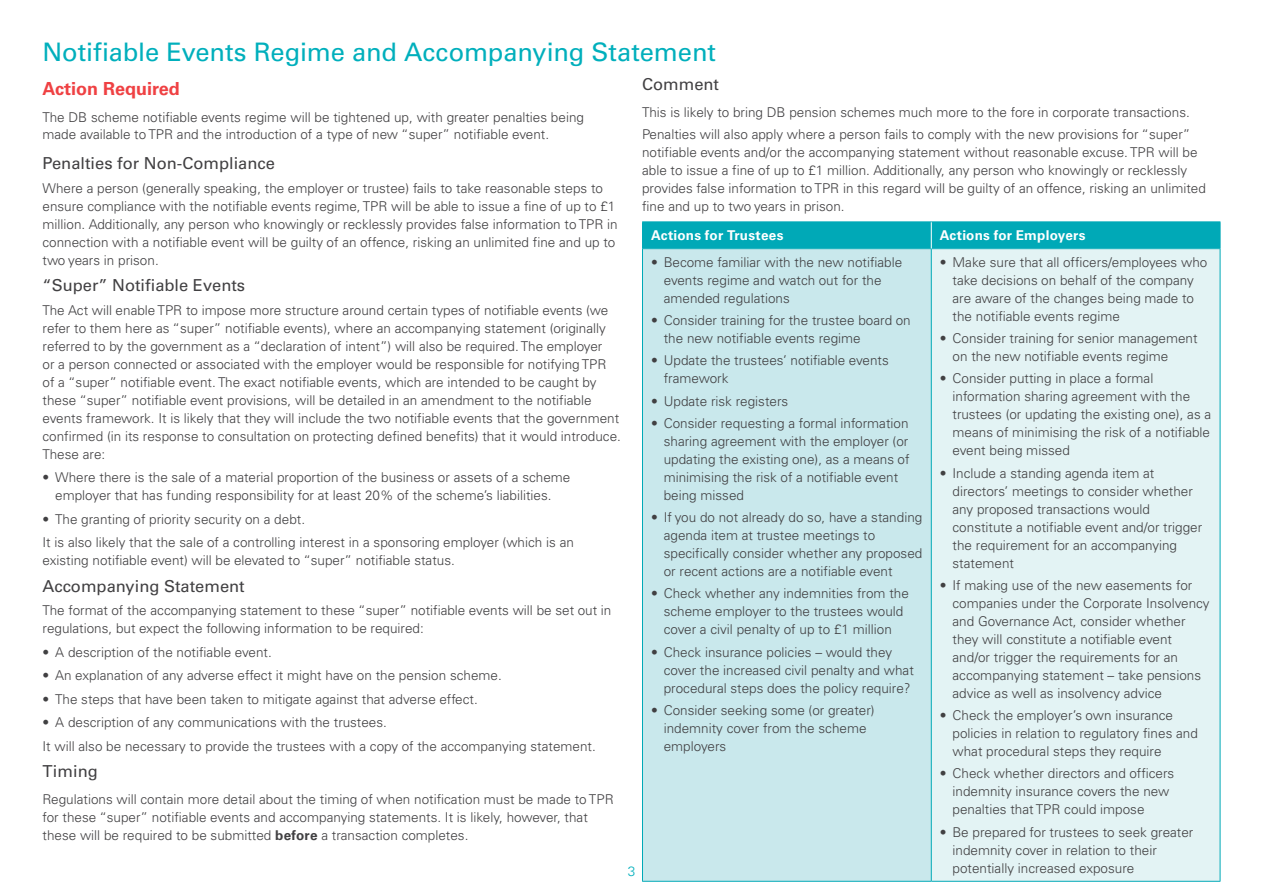
<style>
.page{position:relative;width:1263px;height:893px;background:#fff}
.page>*{position:absolute;margin:0;border:0;box-sizing:border-box;transform-origin:0 0}
.t1{font:25.5px "Univers LTCYR 55 Roman";letter-spacing:-.005em;color:#00afbc}
.t2{font:700 18px "Univers LTCYR 65";color:#ef4143}
.t3{font:16.5px "Univers LTCYR 55 Roman";color:#414042}
.t4{font:300 13.5px/18px "Univers LTCYR 45";color:#414042}
.t5{font:700 13.5px "Univers LTCYR 65";letter-spacing:.015em;color:#fff}
.t6{font:300 13.5px "Univers LTCYR 45";color:#00afbc}
.s1{font-family:"Univers LTCYR 65";font-weight:700}
</style>
<div class="page">
<div style="left:642px;top:249px;width:289px;height:632px;background:#c9e8ec"></div>
<div style="left:931px;top:249px;width:289px;height:632px;background:#e3f3f4"></div>
<hr style="left:642px;top:249px;width:1px;height:632px;background:#00a9b7">
<hr style="left:931px;top:249px;width:1px;height:632px;background:#00a9b7">
<hr style="left:1220px;top:249px;width:1px;height:632px;background:#00a9b7">
<hr style="left:642px;top:881px;width:289px;height:1px;background:#00a9b7">
<hr style="left:931px;top:881px;width:289px;height:1px;background:#00a9b7">
<hr style="left:642px;top:221px;width:289px;height:1px;background:#00a9b7">
<hr style="left:931px;top:221px;width:289px;height:1px;background:#00a9b7">
<div style="left:642px;top:222px;width:579px;height:27px;background:#00a9b7"></div>
<h1 class="t1" style="left:43px;top:34px;width:675px">Notifiable Events Regime and Accompanying Statement</h1>
<h2 class="t2" style="left:43px;top:76px;width:139px">Action Required</h2>
<p class="t4" style="left:43px;top:107px;width:543px">The DB scheme notifiable events regime will be tightened up, with greater penalties being made available to TPR and the introduction of a type of new “super” notifiable event.</p>
<p class="t3" style="left:43px;top:152px;width:234px">Penalties for Non-Compliance</p>
<p class="t4" style="left:43px;top:178px;width:577px">Where a person (generally speaking, the employer or trustee) fails to take reasonable steps to ensure compliance with the notifiable events regime, TPR will be able to issue a fine of up to £1 million. Additionally, any person who knowingly or recklessly provides false information to TPR in connection with a notifiable event will be guilty of an offence, risking an unlimited fine and up to two years in prison.</p>
<p class="t3" style="left:43px;top:274px;width:204px">“Super” Notifiable Events</p>
<p class="t4" style="left:43px;top:300px;width:580px">The Act will enable TPR to impose more structure around certain types of notifiable events (we refer to them here as “super” notifiable events), where an accompanying statement (originally referred to by the government as a “declaration of intent”) will also be required. The employer<br>or a person connected or associated with the employer would be responsible for notifying TPR of a “super” notifiable event. The exact notifiable events, which are intended to be caught by these “super” notifiable event provisions, will be detailed in an amendment to the notifiable events framework. It is likely that they will include the two notifiable events that the government confirmed (in its response to consultation on protecting defined benefits) that it would introduce.<br>These are:</p>
<p class="t4" style="left:43px;top:468px;width:529px;text-align:center">• Where there is the sale of a material proportion of the business or assets of a scheme employer that has funding responsibility for at least 20% of the scheme’s liabilities.</p>
<p class="t4" style="left:43px;top:507px;width:533px;line-height:23.5px">• The granting of priority security on a debt.<br>It is also likely that the sale of a controlling interest in a sponsoring employer (which is an</p>
<p class="t4" style="left:43px;top:551px;width:414px">existing notifiable event) will be elevated to “super” notifiable status.</p>
<p class="t3" style="left:43px;top:574px;width:204px">Accompanying Statement</p>
<p class="t4" style="left:43px;top:601px;width:570px">The format of the accompanying statement to these “super” notifiable events will be set out in regulations, but expect the following information to be required:</p>
<p class="t4" style="left:43px;top:643px;width:231px">• A description of the notifiable event.</p>
<p class="t4" style="left:43px;top:666px;width:461px">• An explanation of any adverse effect it might have on the pension scheme.</p>
<p class="t4" style="left:43px;top:690px;width:437px">• The steps that have been taken to mitigate against that adverse effect.</p>
<p class="t4" style="left:43px;top:710px;width:555px;line-height:23.5px">• A description of any communications with the trustees.<br>It will also be necessary to provide the trustees with a copy of the accompanying statement.</p>
<p class="t3" style="left:43px;top:760px;width:57px">Timing</p>
<p class="t4" style="left:43px;top:790px;width:573px">Regulations will contain more detail about the timing of when notification must be made to TPR for these “super” notifiable events and accompanying statements. It is likely, however, that these will be required to be submitted <span class="s1">before</span> a transaction completes.</p>
<p class="t3" style="left:642px;top:73px;width:78px">Comment</p>
<p class="t4" style="left:642px;top:101px;width:550px;line-height:22.2px">This is likely to bring DB pension schemes much more to the fore in corporate transactions.<br>Penalties will also apply where a person fails to comply with the new provisions for “super”</p>
<p class="t4" style="left:642px;top:143px;width:565px">notifiable events and/or the accompanying statement without reasonable excuse. TPR will be able to issue a fine of up to £1 million. Additionally, any person who knowingly or recklessly provides false information to TPR in this regard will be guilty of an offence, risking an unlimited fine and up to two years in prison.</p>
<p class="t5" style="left:651px;top:226px;width:134px">Actions for Trustees</p>
<p class="t5" style="left:940px;top:226px;width:147px">Actions for Employers</p>
<p class="t4" style="left:664px;top:253px;width:240px;text-indent:-13px">• Become familiar with the new notifiable events regime and watch out for the amended regulations</p>
<p class="t4" style="left:664px;top:311px;width:248px;text-indent:-13px">• Consider training for the trustee board on the new notifiable events regime</p>
<p class="t4" style="left:664px;top:351px;width:227px;text-indent:-13px">• Update the trustees’ notifiable events framework</p>
<p class="t4" style="left:651px;top:392px;width:139px">• Update risk registers</p>
<p class="t4" style="left:664px;top:414px;width:247px;text-indent:-13px">• Consider requesting a formal information sharing agreement with the employer (or updating the existing one), as a means of minimising the risk of a notifiable event being missed</p>
<p class="t4" style="left:664px;top:508px;width:260px;text-indent:-13px">• If you do not already do so, have a standing agenda item at trustee meetings to specifically consider whether any proposed or recent actions are a notifiable event</p>
<p class="t4" style="left:651px;top:584px;width:259px;text-align:center">• Check whether any indemnities from the scheme employer to the trustees would cover a civil penalty of up to £1 million</p>
<p class="t4" style="left:664px;top:642px;width:252px;text-indent:-13px">• Check insurance policies – would they cover the increased civil penalty and what procedural steps does the policy require?</p>
<p class="t4" style="left:664px;top:701px;width:212px;text-indent:-13px">• Consider seeking some (or greater) indemnity cover from the scheme employers</p>
<p class="t4" style="left:952px;top:253px;width:256px;text-indent:-13px">• Make sure that all officers/employees who take decisions on behalf of the company are aware of the changes being made to the notifiable events regime</p>
<p class="t4" style="left:952px;top:329px;width:247px;text-indent:-13px">• Consider training for senior management on the new notifiable events regime</p>
<p class="t4" style="left:952px;top:369px;width:260px;text-indent:-13px">• Consider putting in place a formal information sharing agreement with the trustees (or updating the existing one), as a means of minimising the risk of a notifiable event being missed</p>
<p class="t4" style="left:952px;top:463px;width:251px;text-indent:-13px">• Include a standing agenda item at directors’ meetings to consider whether any proposed transactions would constitute a notifiable event and/or trigger the requirement for an accompanying statement</p>
<p class="t4" style="left:952px;top:576px;width:259px;text-indent:-13px">• If making use of the new easements for companies under the Corporate Insolvency and Governance Act, consider whether they will constitute a notifiable event and/or trigger the requirements for an accompanying statement – take pensions advice as well as insolvency advice</p>
<p class="t4" style="left:952px;top:706px;width:247px;text-indent:-13px">• Check the employer’s own insurance policies in relation to regulatory fines and what procedural steps they require</p>
<p class="t4" style="left:952px;top:764px;width:223px;text-indent:-13px">• Check whether directors and officers indemnity insurance covers the new penalties that TPR could impose</p>
<p class="t4" style="left:952px;top:822px;width:242px;text-indent:-13px">• Be prepared for trustees to seek greater indemnity cover in relation to their potentially increased exposure</p>
<p class="t6" style="left:628px;top:862px;width:9px">3</p>
</div>
